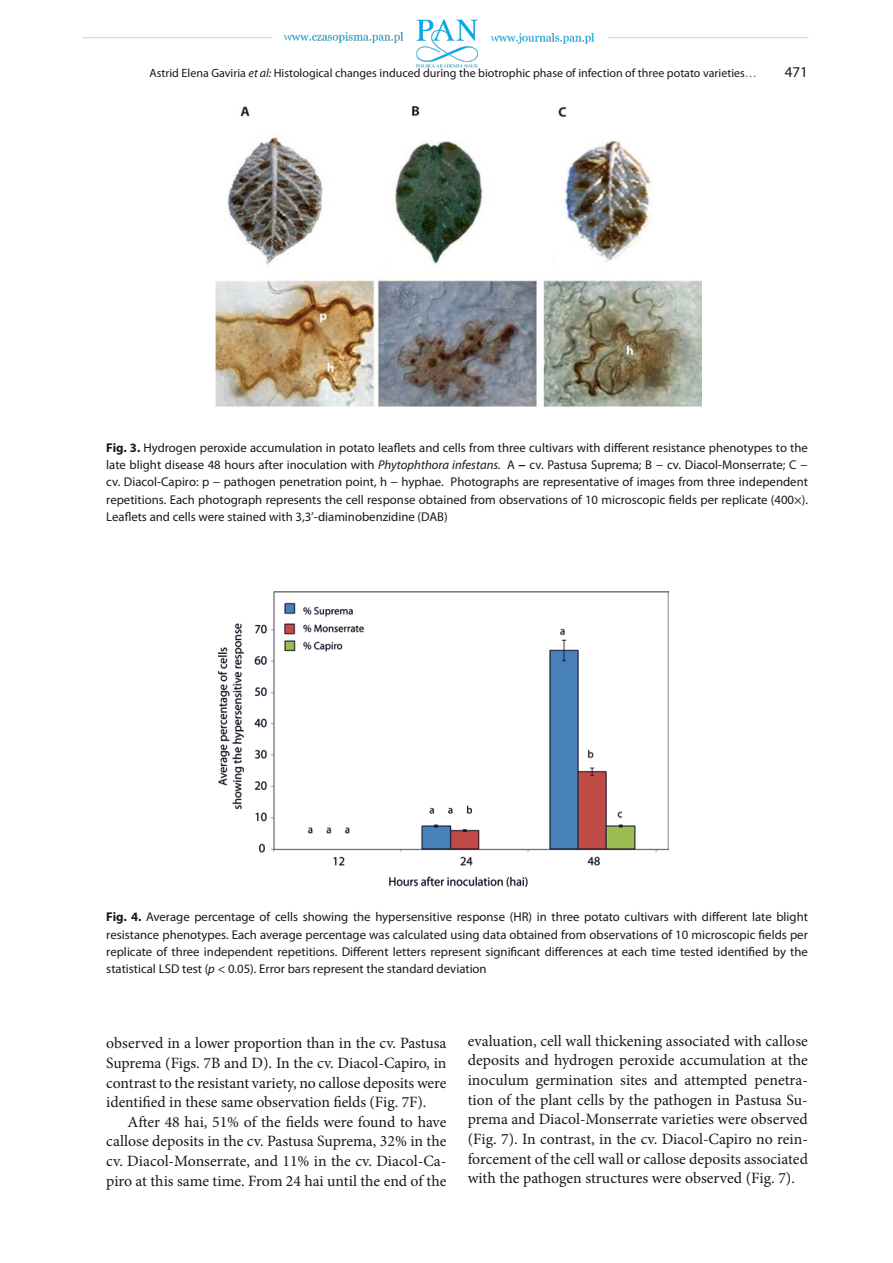
<style>
.page{position:relative;width:893px;height:1263px;background:#fff}
.page>*{position:absolute;margin:0;border:0;box-sizing:border-box;transform-origin:0 0}
.t1{font:15.75px/19.6px "Minion Pro";letter-spacing:-.005em;color:#1a171c;text-align:justify}
.t2{font:15px "Myriad Pro";color:#1a171c}
.t3{font:12.75px/17.2px "Myriad Pro";color:#1a171c;text-align:justify}
.t4{font:12px "Myriad Pro";color:#1a171c}
.s1{font-style:italic}
.s2{color:#58585a}
.s3{font-weight:700}
.s4{font-weight:700;font-style:italic}
</style>
<div class="page">
<img style="left:82px;top:19px;width:727px;height:49px">
<img style="left:216px;top:106px;width:486px;height:301px">
<img style="left:219px;top:592px;width:450px;height:294px">
<p class="t4" style="left:149px;top:66px;width:609px">Astrid Elena Gaviria <span class="s1">et al:</span> Histological changes induced during the biotrophic phase of infection of three potato varieties<span class="s2">…</span></p>
<p class="t2" style="left:785px;top:63px;width:25px">471</p>
<p class="t3" style="left:106px;top:439px;width:703px"><span class="s3">Fig. 3.</span> Hydrogen peroxide accumulation in potato leaflets and cells from three cultivars with different resistance phenotypes to the late blight disease 48 hours after inoculation with <span class="s1">Phytophthora infestans.</span> A <span class="s4">−</span> cv. Pastusa Suprema; B − cv. Diacol-Monserrate; C − cv. Diacol-Capiro: p − pathogen penetration point, h − hyphae. Photographs are representative of images from three independent repetitions. Each photograph represents the cell response obtained from observations of 10 microscopic fields per replicate (400×).<br>Leaflets and cells were stained with 3,3’-diaminobenzidine (DAB)</p>
<p class="t3" style="left:106px;top:908px;width:703px"><span class="s3">Fig. 4.</span> Average percentage of cells showing the hypersensitive response (HR) in three potato cultivars with different late blight resistance phenotypes. Each average percentage was calculated using data obtained from observations of 10 microscopic fields per replicate of three independent repetitions. Different letters represent significant differences at each time tested identified by the statistical LSD test (<span class="s1">p</span> &lt; 0.05). Error bars represent the standard deviation</p>
<p class="t1" style="left:106px;top:1033px;width:342px">observed in a lower proportion than in the cv. Pastusa Suprema (Figs. 7B and D). In the cv. Diacol-Capiro, in contrast to the resistant variety, no callose deposits were identified in these same observation fields (Fig. 7F).</p>
<p class="t1" style="left:106px;top:1112px;width:342px;text-indent:21px">After 48 hai, 51% of the fields were found to have callose deposits in the cv. Pastusa Suprema, 32% in the cv. Diacol-Monserrate, and 11% in the cv. Diacol-Ca&shy;piro at this same time. From 24 hai until the end of the</p>
<p class="t1" style="left:468px;top:1031px;width:342px">evaluation, cell wall thickening associated with callose deposits and hydrogen peroxide accumulation at the inoculum germination sites and attempted penetra&shy;tion of the plant cells by the pathogen in Pastusa Su&shy;prema and Diacol-Monserrate varieties were observed (Fig. 7). In contrast, in the cv. Diacol-Capiro no rein&shy;forcement of the cell wall or callose deposits associated with the pathogen structures were observed (Fig. 7).</p>
</div>
